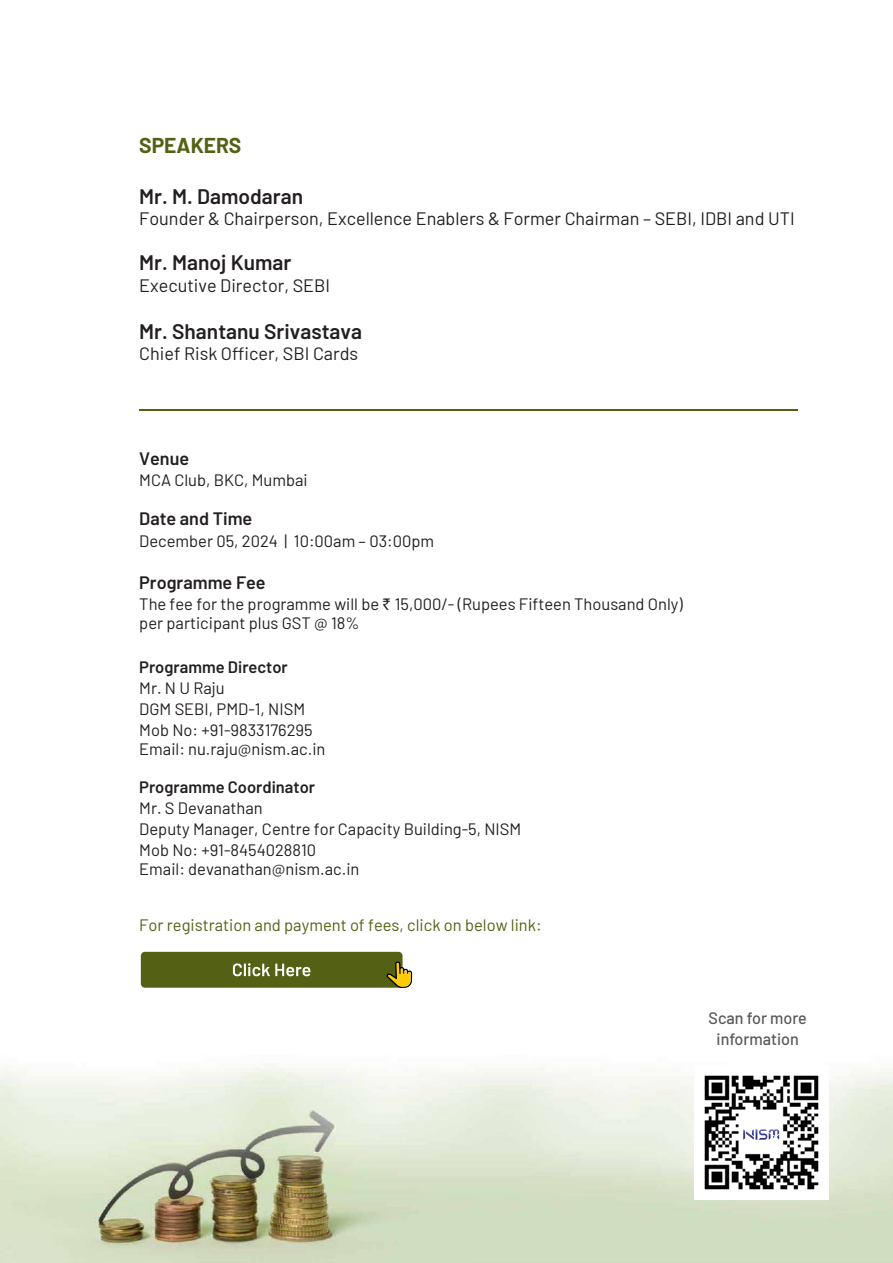
<style>
.page{position:relative;width:893px;height:1263px;background:#fff}
.page>*{position:absolute;margin:0;border:0;box-sizing:border-box;transform-origin:0 0}
.t1{font:600 21px "Barlow";color:#231f20}
.t2{font:700 21px "Barlow";color:#546013}
.t3{font:18px "Barlow";color:#231f20}
.t4{font:600 18px "Barlow";color:#231f20}
.t5{font:16.5px/20.5px "Barlow";color:#231f20}
.t6{font:16.5px "Barlow";color:#546013}
.t7{font:600 16.5px "Barlow";color:#231f20}
.t8{font:500 16.5px/20.4px "Barlow";color:#58595b;text-align:center}
.s1{font-family:"Rupee"}
</style>
<div class="page">
<img style="left:0;top:986px;width:893px;height:277px">
<div style="left:141px;top:952px;width:262px;height:36px;background:#546013;border-radius:4px"></div>
<hr style="left:139px;top:409px;width:658px;height:2px;background:#546013">
<svg style="left:233px;top:963px;width:77px;height:13px"></svg>
<svg style="left:386px;top:961px;width:26px;height:27px"></svg>
<img style="left:695px;top:1065px;width:134px;height:134px">
<div style="left:743px;top:1114px;width:37px;height:36px;background:#fff"></div>
<svg style="left:743px;top:1129px;width:36px;height:11px"></svg>
<p class="t2" style="left:139px;top:130px;width:104px">SPEAKERS</p>
<p class="t1" style="left:139px;top:181px;width:165px">Mr. M. Damodaran</p>
<p class="t3" style="left:139px;top:206px;width:657px">Founder &amp; Chairperson, Excellence Enablers &amp; Former Chairman – SEBI, IDBI and UTI</p>
<p class="t1" style="left:139px;top:247px;width:154px">Mr. Manoj Kumar</p>
<p class="t3" style="left:139px;top:272px;width:192px">Executive Director, SEBI</p>
<p class="t1" style="left:139px;top:316px;width:224px">Mr. Shantanu Srivastava</p>
<p class="t3" style="left:139px;top:341px;width:220px">Chief Risk Officer, SBI Cards</p>
<p class="t4" style="left:139px;top:446px;width:51px">Venue</p>
<p class="t5" style="left:139px;top:469px;width:170px">MCA Club, BKC, Mumbai</p>
<p class="t4" style="left:139px;top:506px;width:115px">Date and Time</p>
<p class="t5" style="left:139px;top:529px;width:296px">December 05, 2024 | 10:00am – 03:00pm</p>
<p class="t4" style="left:139px;top:569px;width:128px">Programme Fee</p>
<p class="t5" style="left:139px;top:592px;width:545px;line-height:19.8px">The fee for the programme will be <span class="s1">`</span> 15,000/- (Rupees Fifteen Thousand Only) per participant plus GST @ 18%</p>
<p class="t7" style="left:139px;top:654px;width:150px">Programme Director</p>
<p class="t5" style="left:139px;top:676px;width:188px">Mr. N U Raju<br>DGM SEBI, PMD-1, NISM<br>Mob No: +91-9833176295<br>Email: nu.raju@nism.ac.in</p>
<p class="t7" style="left:139px;top:774px;width:177px">Programme Coordinator</p>
<p class="t5" style="left:139px;top:796px;width:383px">Mr. S Devanathan<br>Deputy Manager, Centre for Capacity Building-5, NISM<br>Mob No: +91-8454028810<br>Email: devanathan@nism.ac.in</p>
<p class="t6" style="left:139px;top:913px;width:404px">For registration and payment of fees, click on below link:</p>
<p class="t8" style="left:709px;top:1007px;width:100px">Scan for more information</p>
</div>
